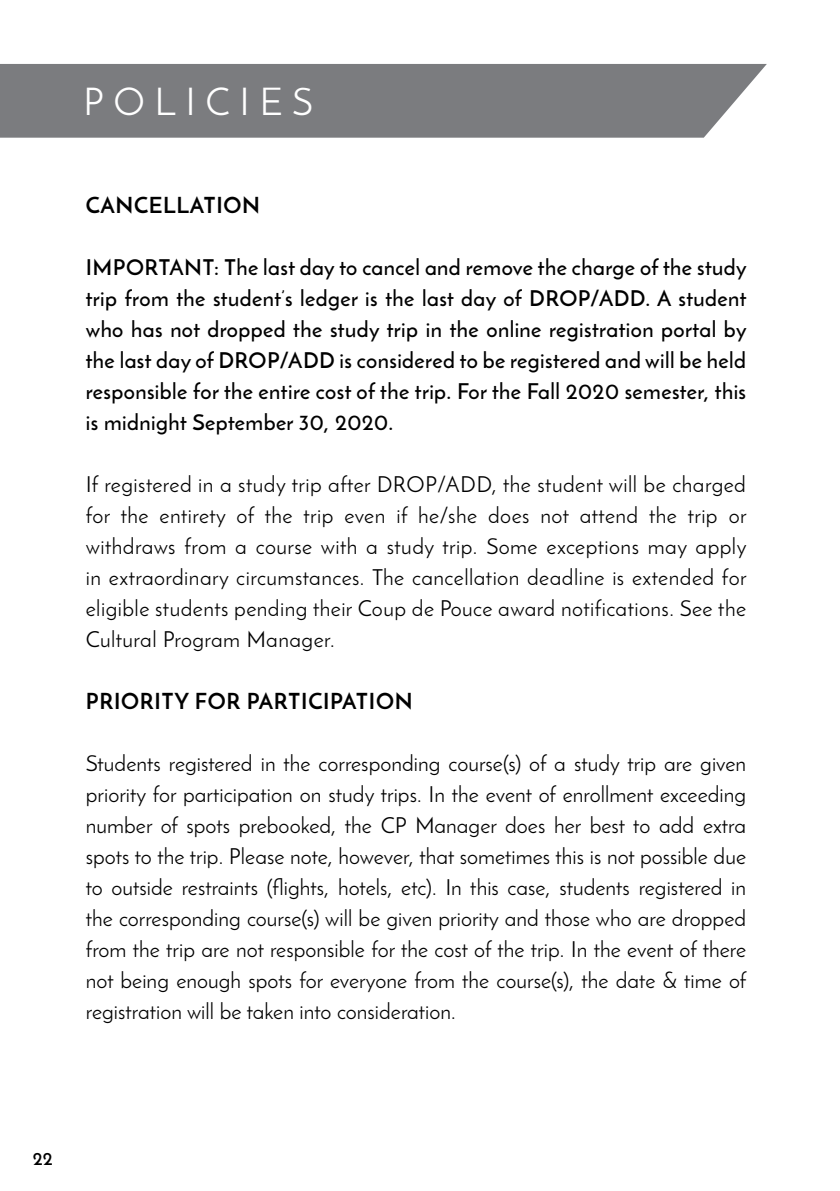
<style>
.page{position:relative;width:840px;height:1191px;background:#fff}
.page>*{position:absolute;margin:0;border:0;box-sizing:border-box;transform-origin:0 0}
.t1{font:38px "Josefin Sans";letter-spacing:.25em;color:#fff}
.t2{font:22px/31px "Josefin Sans";color:#000;text-align:justify}
.t3{font:600 22px/31px "Josefin Sans";letter-spacing:.02em;color:#000;text-align:justify}
.t4{font:700 22px "Josefin Sans";letter-spacing:.03em;color:#000}
.t5{font:700 18px "Josefin Sans";color:#000}
</style>
<div class="page">
<div style="left:0;top:64px;width:766px;height:74px;background:#7b7c7f"></div>
<h1 class="t1" style="left:83px;top:79px;width:231px">POLICIES</h1>
<p class="t4" style="left:86px;top:191px;width:176px">CANCELLATION</p>
<p class="t3" style="left:86px;top:251px;width:662px">IMPORTANT: The last day to cancel and remove the charge of the study trip from the student’s ledger is the last day of DROP/ADD. A student who has not dropped the study trip in the online registration portal by the last day of DROP/ADD is considered to be registered and will be held responsible for the entire cost of the trip. For the Fall 2020 semester, this is midnight September 30, 2020.</p>
<p class="t2" style="left:86px;top:468px;width:662px">If registered in a study trip after DROP/ADD, the student will be charged for the entirety of the trip even if he/she does not attend the trip or withdraws from a course with a study trip. Some exceptions may apply in extraordinary circumstances. The cancellation deadline is extended for eligible students pending their Coup de Pouce award notifications. See the Cultural Program Manager.</p>
<p class="t4" style="left:86px;top:687px;width:328px">PRIORITY FOR PARTICIPATION</p>
<p class="t2" style="left:86px;top:747px;width:661px">Students registered in the corresponding course(s) of a study trip are given priority for participation on study trips. In the event of enrollment exceeding number of spots prebooked, the CP Manager does her best to add extra spots to the trip. Please note, however, that sometimes this is not possible due to outside restraints (flights, hotels, etc). In this case, students registered in the corresponding course(s) will be given priority and those who are dropped from the trip are not responsible for the cost of the trip. In the event of there not being enough spots for everyone from the course(s), the date &amp; time of registration will be taken into consideration.</p>
<p class="t5" style="left:33px;top:1147px;width:21px">22</p>
</div>
